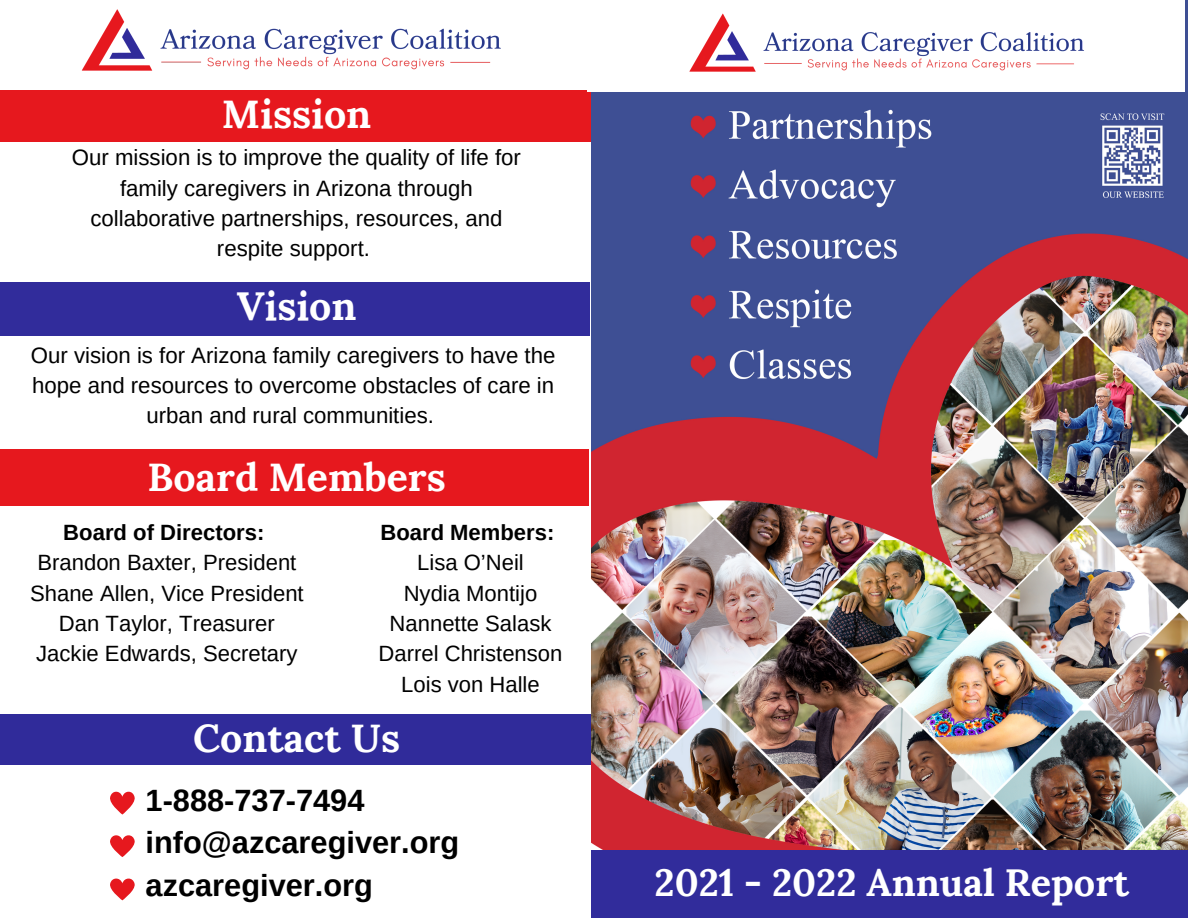
<style>
.page{position:relative;width:1188px;height:918px;background:#fff}
.page>*{position:absolute;margin:0;border:0;box-sizing:border-box;transform-origin:0 0}
.t1{font:700 39.3px "Lora";color:#fff}
.t2{font:700 37.8px "Lora";color:#fff}
.t3{font:700 30.75px "Arimo";color:#000}
.t4{font:22.2px/30.3px "Arimo";color:#000;text-align:center}
.t5{font:22.05px "Arimo";color:#000}
.t6{font:700 22.05px "Arimo";color:#000}
</style>
<div class="page">
<div style="left:0;top:449px;width:589px;height:57px;background:#e6181e"></div>
<div style="left:0;top:90px;width:592px;height:52px;background:#e6181e"></div>
<div style="left:0;top:714px;width:594px;height:50px;background:#302b9a"></div>
<div style="left:0;top:282px;width:589px;height:54px;background:#312c9b"></div>
<img style="left:82px;top:9px;width:419px;height:62px">
<img style="left:591px;top:0;width:596px;height:850px">
<div style="left:588px;top:0;width:597px;height:92px;background:#fff"></div>
<img style="left:689px;top:13px;width:395px;height:59px">
<div style="left:591px;top:850px;width:597px;height:68px;background:#312c9b"></div>
<svg style="left:110px;top:791px;width:25px;height:24px"></svg>
<svg style="left:110px;top:835px;width:25px;height:22px"></svg>
<svg style="left:110px;top:878px;width:25px;height:22px"></svg>
<p class="t1" style="left:222px;top:89px;width:151px">Mission</p>
<p class="t4" style="left:72px;top:142px;width:451px">Our mission is to improve the quality of life for family caregivers in Arizona through collaborative partnerships, resources, and respite support.</p>
<p class="t1" style="left:237px;top:281px;width:121px">Vision</p>
<p class="t4" style="left:31px;top:340px;width:526px">Our vision is for Arizona family caregivers to have the hope and resources to overcome obstacles of care in urban and rural communities.</p>
<p class="t1" style="left:147px;top:452px;width:300px">Board Members</p>
<p class="t6" style="left:380px;top:520px;width:175px">Board Members:</p>
<p class="t5" style="left:417px;top:550px;width:108px">Lisa O’Neil</p>
<p class="t5" style="left:404px;top:581px;width:135px">Nydia Montijo</p>
<p class="t5" style="left:390px;top:611px;width:163px">Nannette Salask</p>
<p class="t5" style="left:379px;top:641px;width:185px">Darrel Christenson</p>
<p class="t5" style="left:401px;top:672px;width:140px">Lois von Halle</p>
<p class="t6" style="left:63px;top:520px;width:203px">Board of Directors:</p>
<p class="t5" style="left:37px;top:550px;width:260px">Brandon Baxter, President</p>
<p class="t5" style="left:30px;top:581px;width:275px">Shane Allen, Vice President</p>
<p class="t5" style="left:59px;top:611px;width:217px">Dan Taylor, Treasurer</p>
<p class="t5" style="left:36px;top:641px;width:263px">Jackie Edwards, Secretary</p>
<p class="t1" style="left:193px;top:713px;width:208px">Contact Us</p>
<p class="t3" style="left:146px;top:783px;width:220px">1-888-737-7494</p>
<p class="t3" style="left:146px;top:826px;width:315px">info@azcaregiver.org</p>
<p class="t3" style="left:146px;top:868px;width:229px">azcaregiver.org</p>
<p class="t2" style="left:655px;top:857px;width:476px">2021 - 2022 Annual Report</p>
</div>
